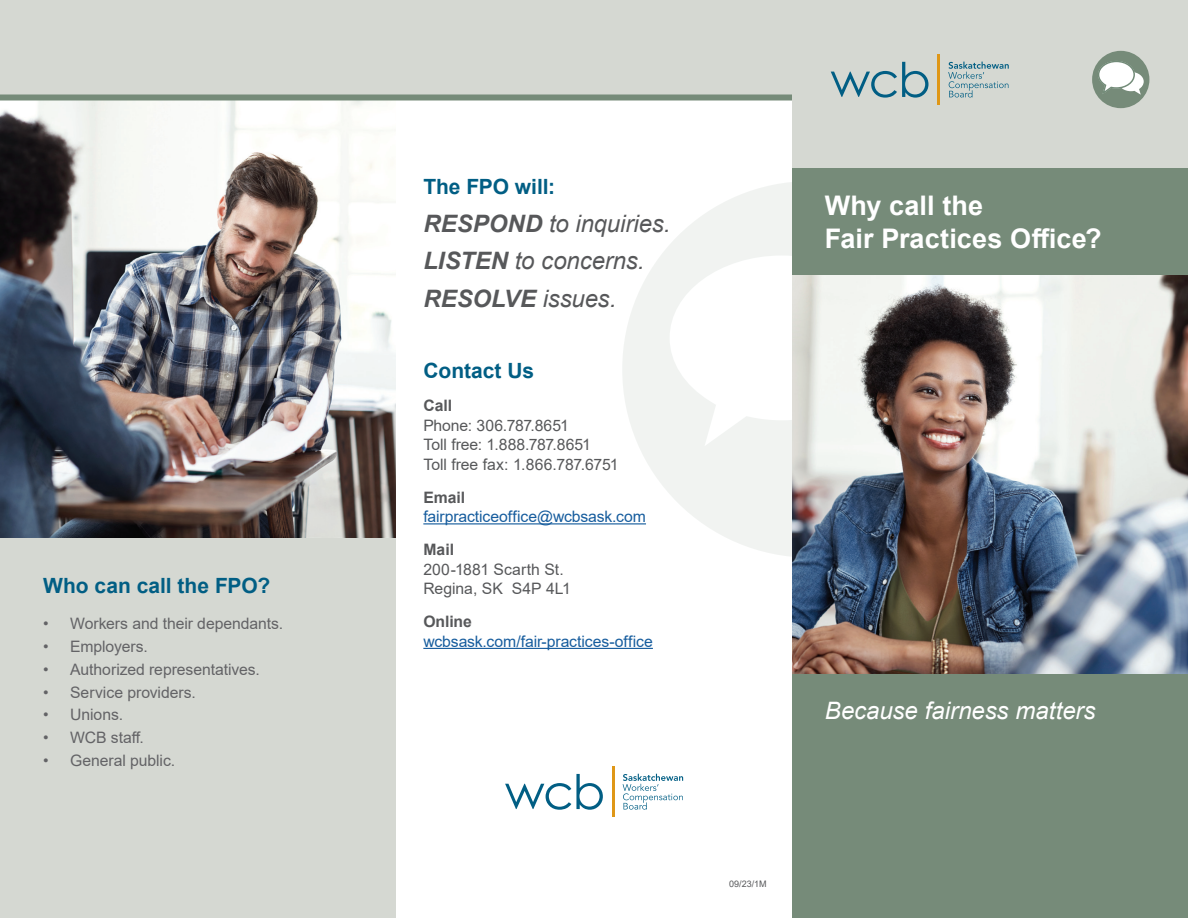
<style>
.page{position:relative;width:1188px;height:918px;background:#fff}
.page>*{position:absolute;margin:0;border:0;box-sizing:border-box;transform-origin:0 0}
.t1{font:700 27px/32.4px "Arial";letter-spacing:.005em;color:#fff}
.t2{font:italic 24px "Arial";letter-spacing:-.005em;color:#57585a}
.t3{font:italic 24px "Arial";letter-spacing:-.005em;color:#fff}
.t4{font:italic 700 24px "Arial";color:#57585a}
.t5{font:700 21px "Arial";color:#015e84}
.t6{font:15.75px "Arial";letter-spacing:-.005em;color:#636366}
.contact_copy{font:15.75px/19.5px "Arial";letter-spacing:-.005em;color:#57585a}
.contact_copy-2{font:15.75px/19.5px "Arial";letter-spacing:-.005em;color:#175d9e}
.t7{font:700 15.75px "Arial";letter-spacing:.005em;color:#57585a}
.t8{font:9px "Arial";color:#57585a}
.s1{font-weight:700}
.s2{font-weight:400}
.s3{font-weight:700;color:#57585a}
</style>
<div class="page">
<div style="left:0;top:0;width:396px;height:918px;background:#d5d8d2"></div>
<img style="left:0;top:100px;width:396px;height:437px">
<div style="left:0;top:0;width:792px;height:94px;background:#d5d8d2"></div>
<div style="left:0;top:94px;width:1174px;height:6px;background:#768b79"></div>
<div style="left:622px;top:181px;width:377px;height:377px;background:#f1f3f1;border-radius:50%"></div>
<svg style="left:670px;top:256px;width:122px;height:189px;fill:#fff"></svg>
<div style="left:792px;top:0;width:396px;height:391px;background:#d5d8d2"></div>
<hr style="left:423px;top:523px;width:223px;height:1px;background:#175d9e">
<hr style="left:423px;top:648px;width:230px;height:1px;background:#175d9e">
<div style="left:792px;top:168px;width:396px;height:750px;background:#768b79"></div>
<img style="left:792px;top:275px;width:396px;height:399px">
<svg style="left:831px;top:62px;width:97px;height:36px"></svg>
<svg style="left:948px;top:62px;width:61px;height:35px"></svg>
<hr style="left:937px;top:54px;width:3px;height:51px;background:#df9717">
<div style="left:1092px;top:51px;width:57px;height:57px;background:#768b79;border-radius:50%"></div>
<svg style="left:1098px;top:61px;width:46px;height:34px"></svg>
<svg style="left:505px;top:774px;width:98px;height:36px"></svg>
<svg style="left:623px;top:774px;width:60px;height:36px"></svg>
<hr style="left:612px;top:766px;width:2px;height:51px;background:#df9717">
<p class="t5" style="left:43px;top:571px;width:229px">Who can call the FPO?</p>
<p class="t6" style="left:43px;top:613px;width:241px">• Workers and their dependants.</p>
<p class="t6" style="left:43px;top:636px;width:106px">• Employers.</p>
<p class="t6" style="left:43px;top:658px;width:218px">• Authorized representatives.</p>
<p class="t6" style="left:43px;top:681px;width:154px">• Service providers.</p>
<p class="t6" style="left:43px;top:704px;width:81px">• Unions.</p>
<p class="t6" style="left:43px;top:727px;width:102px">• WCB staff.</p>
<p class="t6" style="left:43px;top:749px;width:134px">• General public.</p>
<p class="t5" style="left:423px;top:172px;width:133px">The FPO will:</p>
<p class="t2" style="left:423px;top:208px;width:249px"><span class="s1">RESPOND</span> to inquiries.</p>
<p class="t2" style="left:423px;top:245px;width:223px"><span class="s1">LISTEN</span> to concerns.</p>
<p class="t4" style="left:423px;top:282px;width:195px">RESOLVE <span class="s2">issues.</span></p>
<p class="t5" style="left:423px;top:356px;width:112px">Contact Us</p>
<p class="t7" style="left:423px;top:395px;width:30px">Call</p>
<p class="contact_copy" style="left:423px;top:415px;width:197px">Phone: 306.787.8651<br>Toll free: 1.888.787.8651<br>Toll free fax: 1.866.787.6751</p>
<p class="contact_copy-2" style="left:423px;top:487px;width:224px"><span class="s3">Email </span>fairpracticeoffice@wcbsask.com</p>
<p class="t7" style="left:423px;top:539px;width:32px">Mail</p>
<p class="contact_copy" style="left:423px;top:559px;width:149px">200-1881 Scarth St.<br>Regina, SK S4P 4L1</p>
<p class="contact_copy-2" style="left:423px;top:612px;width:231px"><span class="s3">Online </span>wcbsask.com/fair-practices-office</p>
<p class="t1" style="left:825px;top:190px;width:279px">Why call the<br>Fair Practices Office?</p>
<p class="t3" style="left:825px;top:695px;width:272px">Because fairness matters</p>
<p class="t8" style="left:729px;top:877px;width:39px">09/23/1M</p>
</div>
